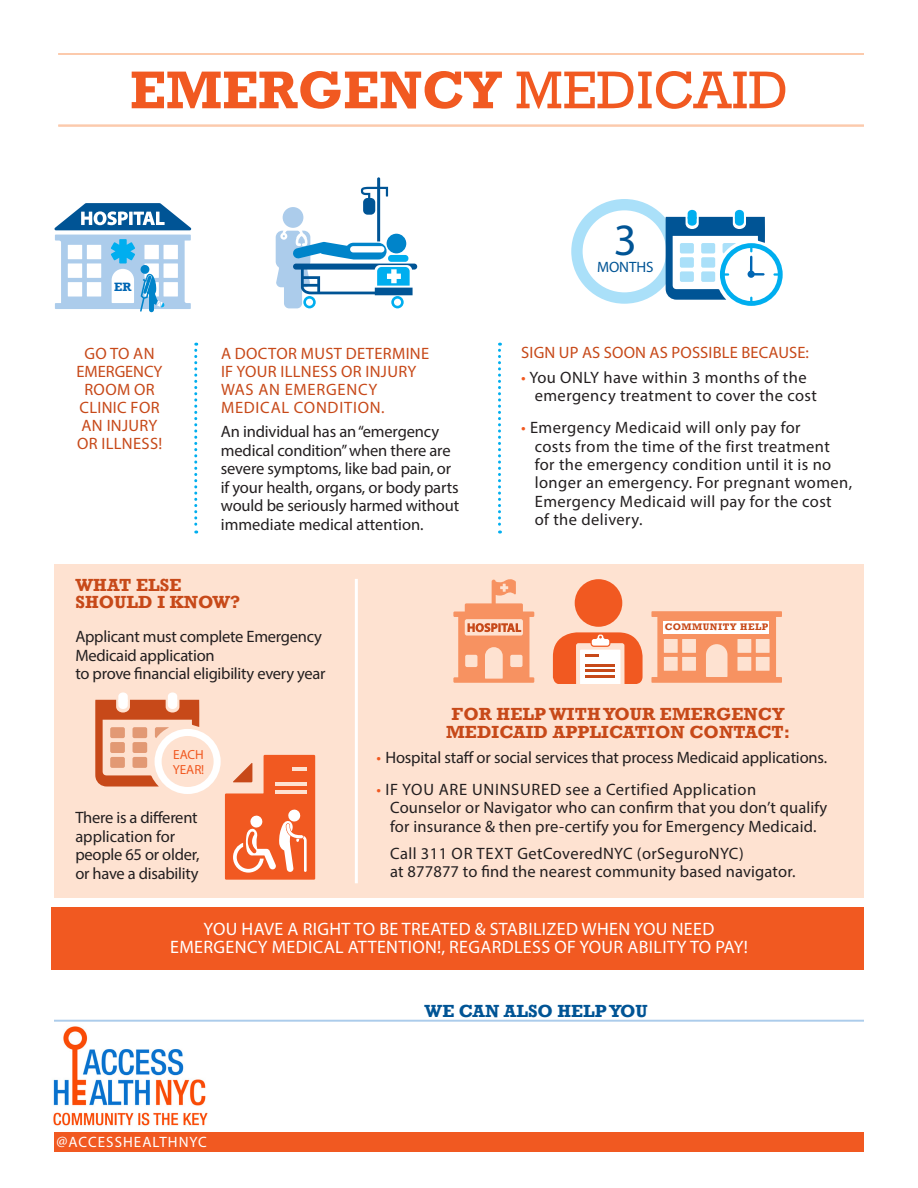
<style>
.page{position:relative;width:918px;height:1188px;background:#fff}
.page>*{position:absolute;margin:0;border:0;box-sizing:border-box;transform-origin:0 0}
.t1{font:700 54px "Rockwell";color:#f15921}
.t2{font:45px "Myriad Pro";color:#005495}
.t3{font:18px/18px "Myriad Pro";letter-spacing:.02em;color:#fff;text-align:center}
.t4{font:700 18px/16.5px "Rockwell";letter-spacing:.005em;color:#c74919}
.t5{font:700 18px "Rockwell";color:#005495}
.t6{font:16.5px/18.5px "Myriad Pro";letter-spacing:.01em;color:#231f20}
.t7{font:16.5px/18.5px "Myriad Pro";letter-spacing:-.01em;color:#231f20}
.t8{font:16.5px/18px "Myriad Pro";letter-spacing:.02em;color:#c74919;text-align:center}
.t9{font:16.5px/18.5px "Myriad Pro";letter-spacing:-.015em;color:#231f20}
.t10{font:15px "Myriad Pro";letter-spacing:.07em;color:#fff}
.t11{font:15px "Myriad Pro";letter-spacing:-.005em;color:#005495}
.t12{font:13.2px/14.2px "Myriad Pro";letter-spacing:-.005em;color:#f15921}
.t13{font:700 12.45px "Rockwell";color:#0166b3}
.t14{font:700 9.75px "Rockwell";letter-spacing:.05em;color:#c74919}
.s1{font-weight:400}
.s2{color:#f15921}
</style>
<div class="page">
<img style="left:53px;top:1026px;width:155px;height:100px">
<div style="left:54px;top:1132px;width:810px;height:19px;background:#f15921"></div>
<hr style="left:54px;top:1020px;width:810px;height:2px;background:#accceb">
<div style="left:54px;top:564px;width:810px;height:333px;background:#fee2d1"></div>
<div style="left:571px;top:199px;width:107px;height:105px;border:11px solid #aae0f9;border-radius:50%"></div>
<svg style="left:651px;top:611px;width:131px;height:72px"></svg>
<div style="left:663px;top:621px;width:106px;height:12px;background:#fff"></div>
<svg style="left:453px;top:579px;width:81px;height:104px"></svg>
<div style="left:575px;top:579px;width:47px;height:48px;background:#f15921;border-radius:50%"></div>
<svg style="left:553px;top:632px;width:90px;height:52px;background:#f49a78"></svg>
<svg style="left:276px;top:177px;width:141px;height:131px"></svg>
<svg style="left:54px;top:203px;width:138px;height:109px"></svg>
<hr style="left:58px;top:53px;width:806px;height:2px;background:#fccaac">
<hr style="left:58px;top:125px;width:806px;height:2px;background:#fccaac">
<div style="left:52px;top:907px;width:812px;height:62px;background:#f15921"></div>
<hr style="left:355px;top:579px;width:3px;height:304px;background:#fff">
<svg style="left:194px;top:343px;width:3px;height:191px"></svg>
<svg style="left:498px;top:343px;width:3px;height:191px"></svg>
<svg style="left:666px;top:210px;width:117px;height:96px"></svg>
<svg style="left:225px;top:755px;width:90px;height:125px;background:#f37d51"></svg>
<hr style="left:275px;top:790px;width:32px;height:4px;background:#fee2d1">
<hr style="left:275px;top:782px;width:32px;height:4px;background:#fee2d1">
<hr style="left:292px;top:768px;width:15px;height:3px;background:#fee2d1">
<svg style="left:148px;top:729px;width:77px;height:69px"></svg>
<svg style="left:95px;top:692px;width:104px;height:95px"></svg>
<div style="left:155px;top:729px;width:66px;height:65px;border:7px solid #fff;border-radius:50%"></div>
<p class="t1" style="left:130px;top:57px;width:660px">EMERGENCY <span class="s1">MEDICAID</span></p>
<p class="t13" style="left:114px;top:279px;width:19px">ER</p>
<p class="t8" style="left:77px;top:344px;width:87px">GO TO AN<br>EMERGENCY<br>ROOM OR<br>CLINIC FOR<br>AN INJURY<br>OR ILLNESS!</p>
<p class="t8" style="left:221px;top:344px;width:210px;text-align:left">A DOCTOR MUST DETERMINE<br>IF YOUR ILLNESS OR INJURY<br>WAS AN EMERGENCY<br>MEDICAL CONDITION.</p>
<p class="t7" style="left:221px;top:422px;width:240px">An individual has an “emergency medical condition” when there are severe symptoms, like bad pain, or if your health, organs, or body parts would be seriously harmed without immediate medical attention.</p>
<p class="t4" style="left:75px;top:577px;width:167px">WHAT ELSE<br>SHOULD I KNOW?</p>
<p class="t9" style="left:75px;top:627px;width:252px">Applicant must complete Emergency<br>Medicaid application<br>to prove financial eligibility every year</p>
<p class="t2" style="left:614px;top:212px;width:25px">3</p>
<p class="t11" style="left:597px;top:258px;width:58px">MONTHS</p>
<p class="t8" style="left:521px;top:343px;width:289px">SIGN UP AS SOON AS POSSIBLE BECAUSE:</p>
<p class="t6" style="left:535px;top:368px;width:284px;text-indent:-14px"><span class="s2">•</span> You ONLY have within 3 months of the emergency treatment to cover the cost</p>
<p class="t6" style="left:535px;top:418px;width:319px;text-indent:-14px"><span class="s2">•</span> Emergency Medicaid will only pay for<br>costs from the time of the first treatment for the emergency condition until it is no longer an emergency. For pregnant women, Emergency Medicaid will pay for the cost<br>of the delivery.</p>
<p class="t14" style="left:665px;top:621px;width:105px">COMMUNITY HELP</p>
<p class="t12" style="left:173px;top:748px;width:33px">EACH<br>YEAR!</p>
<p class="t9" style="left:75px;top:808px;width:126px">There is a different application for people 65 or older, or have a disability</p>
<p class="t4" style="left:446px;top:705px;width:346px;line-height:18.5px;text-align:center">FOR HELP WITH YOUR EMERGENCY<br>MEDICAID APPLICATION CONTACT:</p>
<p class="t7" style="left:376px;top:748px;width:452px"><span class="s2">•</span> Hospital staff or social services that process Medicaid applications.</p>
<p class="t6" style="left:390px;top:780px;width:439px;text-indent:-14px"><span class="s2">•</span> IF YOU ARE UNINSURED see a Certified Application<br>Counselor or Navigator who can confirm that you don’t qualify for insurance &amp; then pre-certify you for Emergency Medicaid.</p>
<p class="t6" style="left:390px;top:844px;width:407px">Call 311 OR TEXT GetCoveredNYC (orSeguroNYC)<br>at 877877 to find the nearest community based navigator.</p>
<p class="t3" style="left:170px;top:920px;width:579px">YOU HAVE A RIGHT TO BE TREATED &amp; STABILIZED WHEN YOU NEED<br>EMERGENCY MEDICAL ATTENTION!, REGARDLESS OF YOUR ABILITY TO PAY!</p>
<p class="t10" style="left:57px;top:1133px;width:152px">@ACCESSHEALTHNYC</p>
<p class="t5" style="left:425px;top:1000px;width:225px">WE CAN ALSO HELP YOU</p>
</div>
